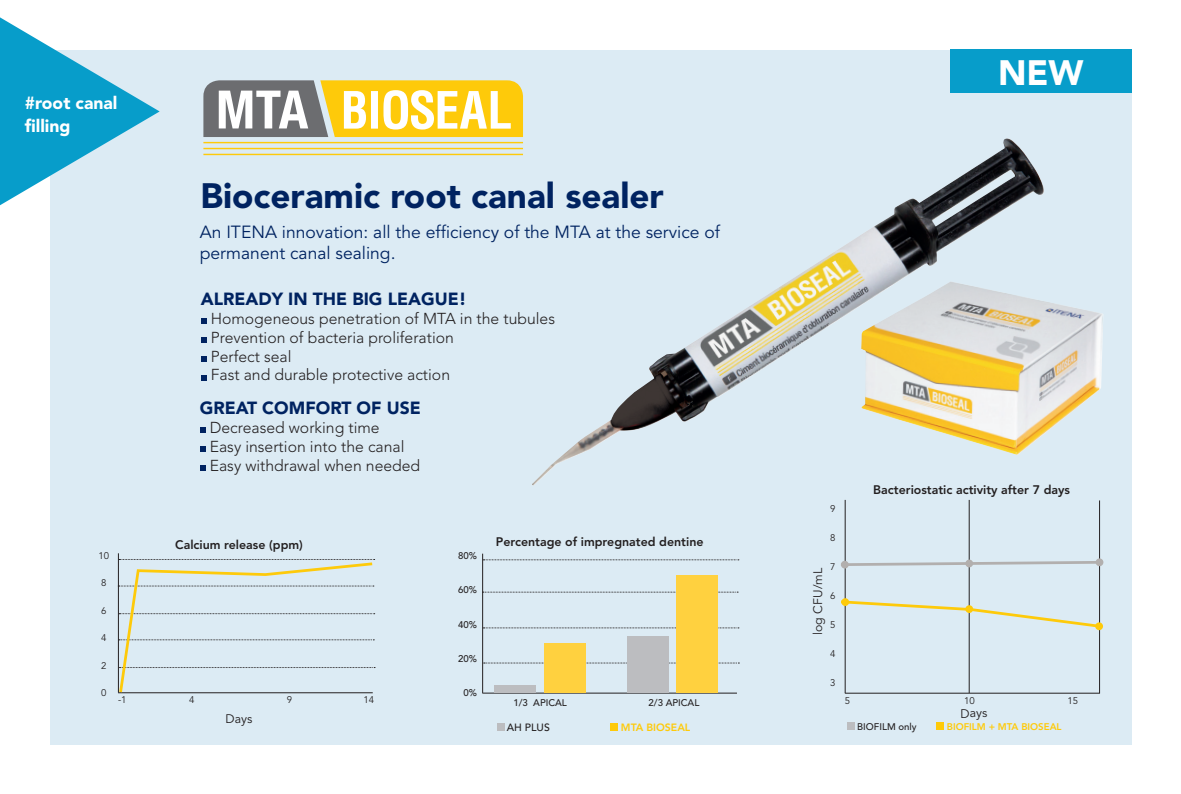
<style>
.page{position:relative;width:1181px;height:794px;background:#fff}
.page>*{position:absolute;margin:0;border:0;box-sizing:border-box;transform-origin:0 0}
.t1{font:900 35px "Avenir";color:#002361}
.t2{font:900 35px "Avenir";color:#fff}
.t3{font:17.5px/21px "Avenir";color:#002361}
.t4{font:900 17.5px "Avenir";color:#002361}
.t5{font:900 17.5px/22.8px "Avenir";color:#fff}
.t6{font:300 15.75px "Avenir";color:#231f20}
.t7{font:800 12.42px "Avenir";color:#231f20}
.t8{font:12.42px "Avenir";color:#231f20}
.t9{font:800 10.5px "Avenir";color:#feca0a}
.t10{font:500 10.5px "Avenir";color:#231f20}
.t11{font:500 9.62px "Avenir";color:#231f20}
.t12{font:9.62px "Avenir";color:#231f20}
.t13{font:800 9.62px "Avenir";color:#feca0a}
</style>
<div class="page">
<div style="left:50px;top:50px;width:1081px;height:694px;background:#dcebf4"></div>
<svg style="left:0;top:17px;width:160px;height:188px"></svg>
<svg style="left:201px;top:318px;width:6px;height:6px"></svg>
<svg style="left:201px;top:337px;width:6px;height:6px"></svg>
<svg style="left:201px;top:356px;width:6px;height:5px"></svg>
<svg style="left:201px;top:375px;width:6px;height:5px"></svg>
<svg style="left:200px;top:427px;width:6px;height:6px"></svg>
<svg style="left:200px;top:446px;width:6px;height:6px"></svg>
<svg style="left:200px;top:465px;width:6px;height:6px"></svg>
<img style="left:532px;top:138px;width:512px;height:348px">
<img style="left:861px;top:281px;width:242px;height:174px">
<div style="left:610px;top:723px;width:8px;height:8px;background:#feca0a"></div>
<hr style="left:482px;top:693px;width:255px;height:1px;background:#231f20">
<hr style="left:482px;top:553px;width:1px;height:140px;background:#231f20">
<svg style="left:484px;top:662px;width:255px;height:1px"></svg>
<svg style="left:483px;top:627px;width:256px;height:1px"></svg>
<svg style="left:482px;top:592px;width:256px;height:1px"></svg>
<svg style="left:483px;top:559px;width:256px;height:1px"></svg>
<div style="left:494px;top:685px;width:42px;height:7px;background:#bcbdc0"></div>
<div style="left:543px;top:643px;width:42px;height:49px;background:#ffd13f"></div>
<div style="left:626px;top:636px;width:42px;height:56px;background:#bcbdc0"></div>
<div style="left:676px;top:575px;width:42px;height:117px;background:#ffd13f"></div>
<div style="left:497px;top:723px;width:7px;height:8px;background:#bcbdc0"></div>
<hr style="left:118px;top:553px;width:1px;height:139px;background:#231f20">
<svg style="left:117px;top:559px;width:258px;height:135px"></svg>
<hr style="left:845px;top:693px;width:254px;height:1px;background:#231f20">
<hr style="left:845px;top:500px;width:1px;height:193px;background:#231f20">
<hr style="left:969px;top:500px;width:1px;height:193px;background:#231f20">
<hr style="left:1099px;top:500px;width:1px;height:193px;background:#231f20">
<svg style="left:841px;top:559px;width:262px;height:8px"></svg>
<svg style="left:842px;top:599px;width:261px;height:30px"></svg>
<div style="left:841px;top:561px;width:7px;height:7px;background:#b2afae;border-radius:50%"></div>
<div style="left:965px;top:559px;width:8px;height:8px;background:#b2afae;border-radius:50%"></div>
<div style="left:1095px;top:558px;width:8px;height:8px;background:#b2afae;border-radius:50%"></div>
<div style="left:841px;top:598px;width:8px;height:8px;background:#feca0a;border-radius:50%"></div>
<div style="left:965px;top:605px;width:8px;height:8px;background:#feca0a;border-radius:50%"></div>
<div style="left:1095px;top:622px;width:8px;height:8px;background:#feca0a;border-radius:50%"></div>
<div style="left:847px;top:722px;width:8px;height:8px;background:#bcbdc0"></div>
<div style="left:936px;top:722px;width:7px;height:8px;background:#feca0a"></div>
<div style="left:950px;top:50px;width:181px;height:43px;background:#079dca"></div>
<svg style="left:203px;top:80px;width:320px;height:57px;background:#d7c274"></svg>
<hr style="left:203px;top:142px;width:320px;height:1px;background:#feca0a">
<hr style="left:203px;top:148px;width:320px;height:1px;background:#feca0a">
<hr style="left:203px;top:154px;width:320px;height:1px;background:#feca0a">
<p class="t5" style="left:25px;top:91px;width:94px">#root canal filling</p>
<p class="t1" style="left:200px;top:174px;width:465px">Bioceramic root canal sealer</p>
<p class="t3" style="left:200px;top:222px;width:522px">An ITENA innovation: all the efficiency of the MTA at the service of permanent canal sealing.</p>
<p class="t4" style="left:201px;top:288px;width:267px">ALREADY IN THE BIG LEAGUE!</p>
<p class="t6" style="left:211px;top:309px;width:346px">Homogeneous penetration of MTA in the tubules</p>
<p class="t6" style="left:211px;top:328px;width:245px">Prevention of bacteria proliferation</p>
<p class="t6" style="left:211px;top:347px;width:82px">Perfect seal</p>
<p class="t6" style="left:211px;top:366px;width:241px">Fast and durable protective action</p>
<p class="t4" style="left:200px;top:397px;width:222px">GREAT COMFORT OF USE</p>
<p class="t6" style="left:210px;top:418px;width:171px">Decreased working time</p>
<p class="t6" style="left:210px;top:437px;width:196px">Easy insertion into the canal</p>
<p class="t6" style="left:210px;top:456px;width:212px">Easy withdrawal when needed</p>
<p class="t12" style="left:99px;top:549px;width:12px">10</p>
<p class="t12" style="left:101px;top:577px;width:7px">8</p>
<p class="t12" style="left:101px;top:604px;width:7px">6</p>
<p class="t12" style="left:101px;top:632px;width:7px">4</p>
<p class="t12" style="left:101px;top:659px;width:7px">2</p>
<p class="t12" style="left:101px;top:687px;width:7px">0</p>
<p class="t7" style="left:175px;top:537px;width:129px">Calcium release (ppm)</p>
<p class="t12" style="left:118px;top:694px;width:10px">-1</p>
<p class="t12" style="left:189px;top:694px;width:7px">4</p>
<p class="t12" style="left:287px;top:694px;width:7px">9</p>
<p class="t12" style="left:363px;top:694px;width:12px">14</p>
<p class="t8" style="left:226px;top:711px;width:28px">Days</p>
<p class="t11" style="left:458px;top:550px;width:20px">80%</p>
<p class="t11" style="left:458px;top:584px;width:20px">60%</p>
<p class="t11" style="left:458px;top:619px;width:20px">40%</p>
<p class="t11" style="left:458px;top:653px;width:20px">20%</p>
<p class="t11" style="left:463px;top:687px;width:15px">0%</p>
<p class="t7" style="left:496px;top:535px;width:209px">Percentage of impregnated dentine</p>
<p class="t11" style="left:513px;top:697px;width:55px">1/3 APICAL</p>
<p class="t11" style="left:648px;top:697px;width:52px">2/3 APICAL</p>
<p class="t10" style="left:507px;top:721px;width:44px">AH PLUS</p>
<p class="t9" style="left:621px;top:721px;width:71px">MTA BIOSEAL</p>
<p class="t2" style="left:998px;top:51px;width:87px">NEW</p>
<p class="t12" style="left:830px;top:503px;width:7px">9</p>
<p class="t12" style="left:830px;top:532px;width:7px">8</p>
<p class="t12" style="left:830px;top:561px;width:7px">7</p>
<p class="t12" style="left:830px;top:590px;width:7px">6</p>
<p class="t12" style="left:830px;top:619px;width:7px">5</p>
<p class="t12" style="left:830px;top:648px;width:7px">4</p>
<p class="t12" style="left:830px;top:677px;width:7px">3</p>
<p class="t8" style="left:810px;top:635px;width:68px;rotate:-90deg">log CFU/mL</p>
<p class="t7" style="left:873px;top:482px;width:198px">Bacteriostatic activity after 7 days</p>
<p class="t12" style="left:845px;top:695px;width:7px">5</p>
<p class="t12" style="left:964px;top:695px;width:12px">10</p>
<p class="t12" style="left:1067px;top:695px;width:12px">15</p>
<p class="t8" style="left:960px;top:706px;width:28px">Days</p>
<p class="t11" style="left:857px;top:720px;width:61px">BIOFILM only</p>
<p class="t13" style="left:947px;top:720px;width:116px">BIOFILM + MTA BIOSEAL</p>
</div>
